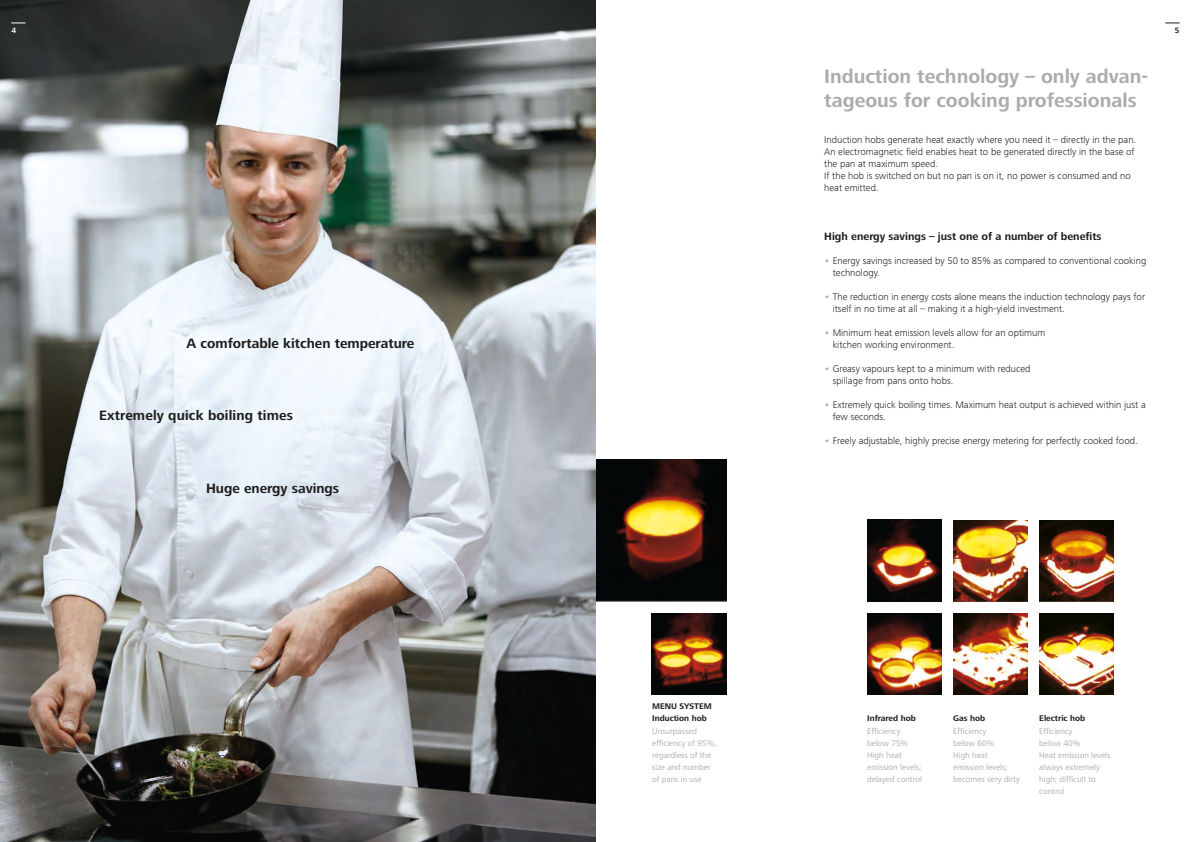
<style>
.page{position:relative;width:1191px;height:842px;background:#fff}
.page>*{position:absolute;margin:0;border:0;box-sizing:border-box;transform-origin:0 0}
.t1{font:700 20px/24.1px "Frutiger Next LT";color:#adacac}
.t2{font:700 14px "Frutiger Next LT";color:#1d1d1b}
.t3{font:700 11px "Frutiger Next LT";color:#1d1d1b}
.t4{font:300 10px/12.1px "Frutiger Next LT";color:#1d1d1b}
.t5{font:8.5px/12px "Frutiger Next LT";color:#adacac}
.t6{font:700 8.5px/12px "Frutiger Next LT";color:#1d1d1b}
.t7{font:700 8px "Frutiger Next LT";color:#fff}
.t8{font:700 8px "Frutiger Next LT";color:#1d1d1b}
.s1{font-weight:700;color:#adacac}
</style>
<div class="page">
<img style="left:867px;top:520px;width:75px;height:81px">
<img style="left:953px;top:521px;width:74px;height:80px">
<img style="left:652px;top:613px;width:75px;height:81px">
<img style="left:1039px;top:613px;width:75px;height:81px">
<img style="left:867px;top:613px;width:75px;height:81px">
<img style="left:953px;top:613px;width:75px;height:81px">
<img style="left:1039px;top:521px;width:75px;height:80px">
<img style="left:595px;top:460px;width:132px;height:141px">
<img style="left:0;top:0;width:595px;height:842px">
<svg style="left:11px;top:23px;width:15px;height:1px"></svg>
<svg style="left:1165px;top:23px;width:14px;height:1px"></svg>
<p class="t7" style="left:11px;top:26px;width:6px">4</p>
<p class="t8" style="left:1175px;top:26px;width:6px">5</p>
<h2 class="t2" style="left:187px;top:335px;width:229px">A comfortable kitchen temperature</h2>
<h2 class="t2" style="left:99px;top:407px;width:195px">Extremely quick boiling times</h2>
<h2 class="t2" style="left:206px;top:480px;width:135px">Huge energy savings</h2>
<p class="t6" style="left:652px;top:701px;width:61px">MENU SYSTEM<br>Induction hob</p>
<p class="t5" style="left:652px;top:725px;width:66px">Unsurpassed efficiency of 95%, regardless of the size and number of pans in use</p>
<h1 class="t1" style="left:824px;top:64px;width:325px">Induction technology – only advan&shy;tageous for cooking professionals</h1>
<p class="t4" style="left:824px;top:134px;width:313px">Induction hobs generate heat exactly where you need it – directly in the pan.<br>An electromagnetic field enables heat to be generated directly in the base of the pan at maximum speed.<br>If the hob is switched on but no pan is on it, no power is consumed and no heat emitted.</p>
<p class="t3" style="left:824px;top:230px;width:279px">High energy savings – just one of a number of benefits</p>
<p class="t4" style="left:832px;top:254px;width:315px;text-indent:-8px"><span class="s1">•</span> Energy savings increased by 50 to 85% as compared to conventional cooking technology.</p>
<p class="t4" style="left:832px;top:290px;width:314px;text-indent:-8px"><span class="s1">•</span> The reduction in energy costs alone means the induction technology pays for itself in no time at all – making it a high-yield investment.</p>
<p class="t4" style="left:832px;top:327px;width:214px;text-indent:-8px"><span class="s1">•</span> Minimum heat emission levels allow for an optimum kitchen working environment.</p>
<p class="t4" style="left:832px;top:363px;width:199px;text-indent:-8px"><span class="s1">•</span> Greasy vapours kept to a minimum with reduced spillage from pans onto hobs.</p>
<p class="t4" style="left:832px;top:399px;width:314px;text-indent:-8px"><span class="s1">•</span> Extremely quick boiling times. Maximum heat output is achieved within just a few seconds.</p>
<p class="t4" style="left:824px;top:435px;width:315px"><span class="s1">•</span> Freely adjustable, highly precise energy metering for perfectly cooked food.</p>
<p class="t6" style="left:867px;top:713px;width:50px">Infrared hob</p>
<p class="t5" style="left:867px;top:725px;width:56px">Efficiency below 75%<br>High heat emission levels; delayed control</p>
<p class="t6" style="left:953px;top:713px;width:33px">Gas hob</p>
<p class="t5" style="left:953px;top:725px;width:68px">Efficiency<br>below 60%<br>High heat emission levels; becomes very dirty</p>
<p class="t6" style="left:1039px;top:713px;width:47px">Electric hob</p>
<p class="t5" style="left:1039px;top:725px;width:73px">Efficiency<br>below 40%<br>Heat emission levels always extremely high; difficult to control</p>
</div>
